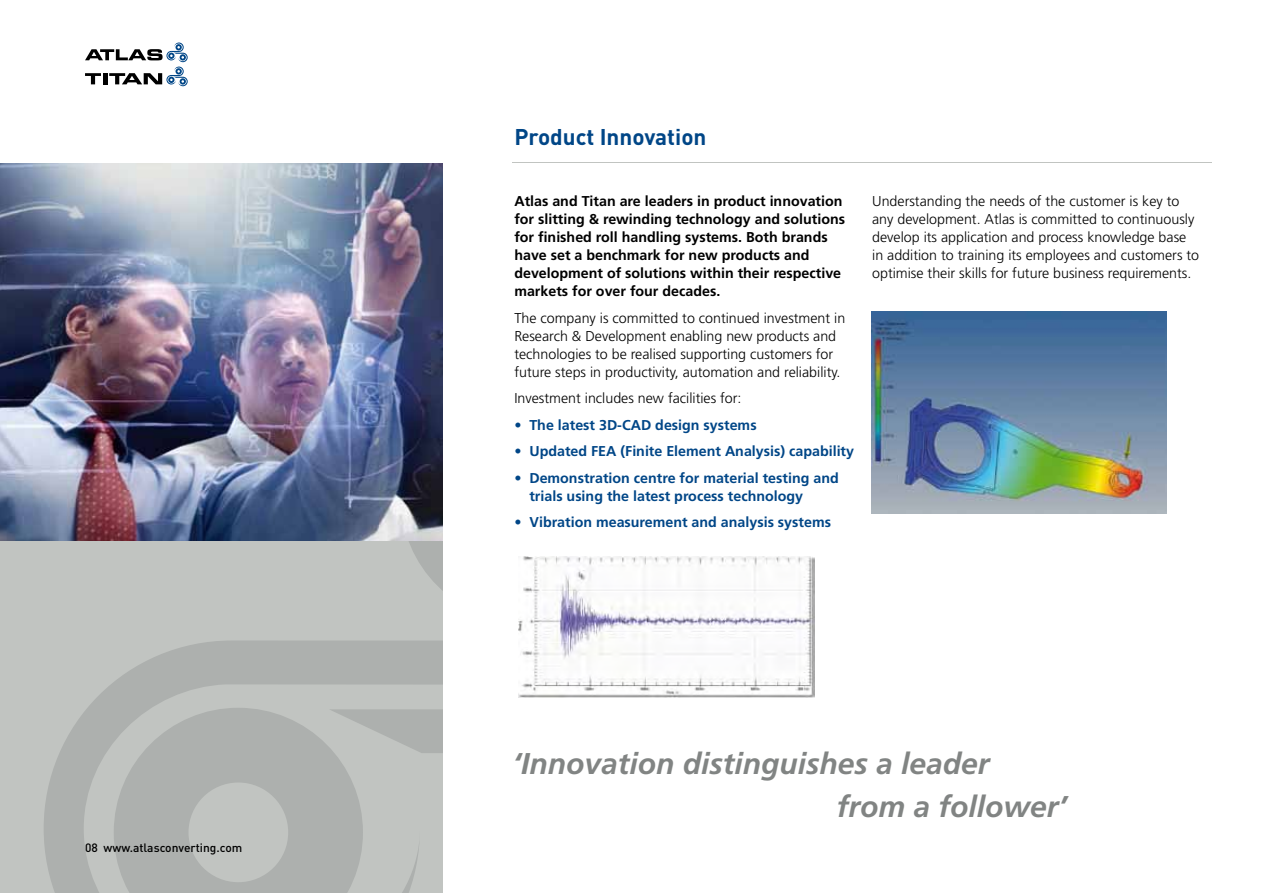
<style>
.page{position:relative;width:1263px;height:893px;background:#fff}
.page>*{position:absolute;margin:0;border:0;box-sizing:border-box;transform-origin:0 0}
.t1{font:italic 700 30px/43.2px "Frutiger";color:#818483}
.t2{font:700 22.5px "DIN";color:#004687}
.t3{font:300 14.25px/18px "Frutiger";color:#000}
.t4{font:700 14.25px/18px "Frutiger";color:#000}
.t5{font:700 14.25px/18px "Frutiger";color:#004687}
.t6{font:500 12px "DIN";color:#000}
</style>
<div class="page">
<hr style="left:513px;top:162px;width:699px;height:1px;background:#c1c4c1">
<svg style="left:85px;top:43px;width:103px;height:43px"></svg>
<img style="left:872px;top:311px;width:294px;height:202px">
<img style="left:519px;top:556px;width:295px;height:141px">
<div style="left:0;top:529px;width:443px;height:364px;background:#c1c4c1"></div>
<svg style="left:44px;top:540px;width:399px;height:353px"></svg>
<svg style="left:114px;top:708px;width:249px;height:185px;fill:#adb0ae"></svg>
<img style="left:0;top:163px;width:443px;height:377px">
<p class="t6" style="left:85px;top:840px;width:159px">08 www.atlasconverting.com</p>
<h2 class="t2" style="left:514px;top:123px;width:194px">Product Innovation</h2>
<p class="t4" style="left:514px;top:192px;width:332px">Atlas and Titan are leaders in product innovation for slitting &amp; rewinding technology and solutions for finished roll handling systems. Both brands have set a benchmark for new products and development of solutions within their respective markets for over four decades.</p>
<p class="t3" style="left:514px;top:309px;width:332px">The company is committed to continued investment in Research &amp; Development enabling new products and technologies to be realised supporting customers for future steps in productivity, automation and reliability.</p>
<p class="t3" style="left:514px;top:389px;width:229px">Investment includes new facilities for:</p>
<p class="t5" style="left:514px;top:415px;width:244px">• The latest 3D-CAD design systems</p>
<p class="t5" style="left:514px;top:442px;width:341px">• Updated FEA (Finite Element Analysis) capability</p>
<p class="t5" style="left:529px;top:469px;width:311px;text-indent:-15px">• Demonstration centre for material testing and trials using the latest process technology</p>
<p class="t5" style="left:514px;top:513px;width:318px">• Vibration measurement and analysis systems</p>
<p class="t3" style="left:872px;top:192px;width:329px">Understanding the needs of the customer is key to any development. Atlas is committed to continuously develop its application and process knowledge base in addition to training its employees and customers to optimise their skills for future business requirements.</p>
<h1 class="t1" style="left:837px;top:742px;width:232px;text-indent:-324px">‘Innovation distinguishes a leader<br>from a follower’</h1>
</div>
